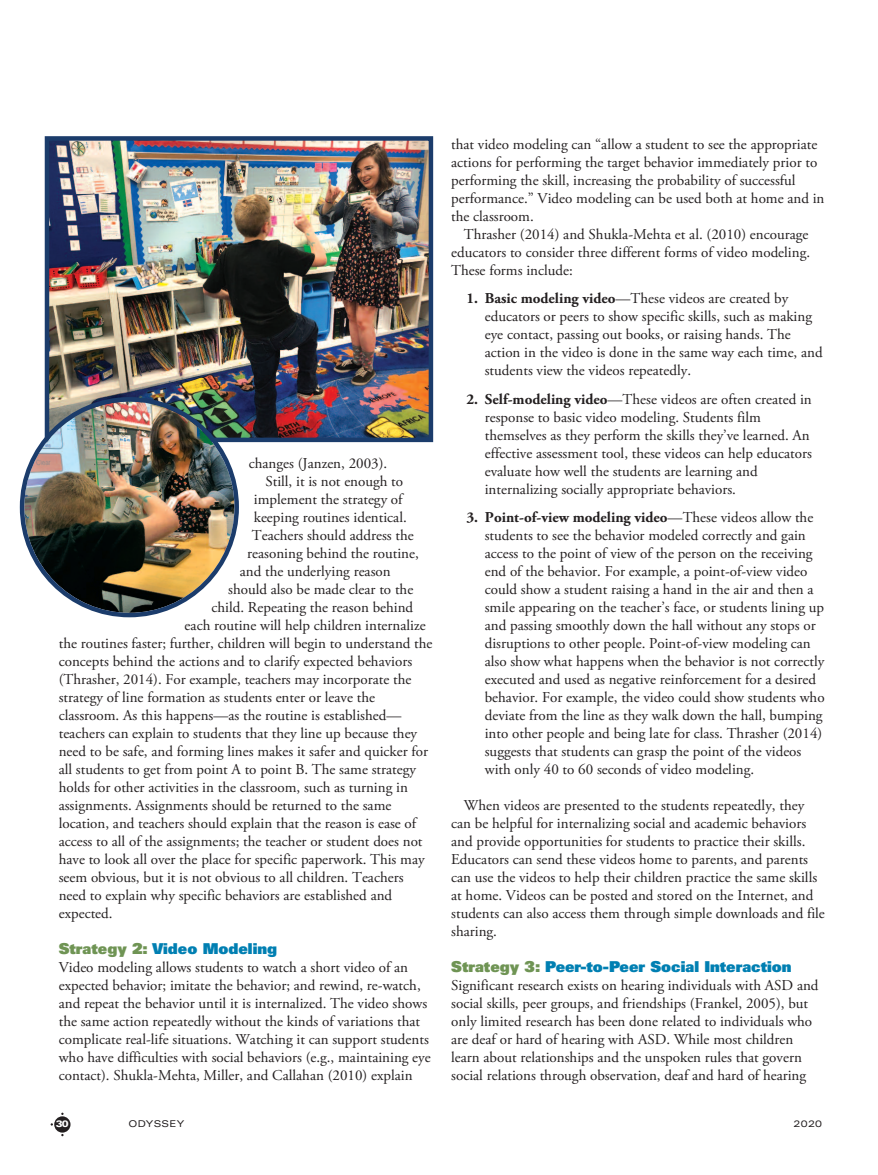
<style>
.page{position:relative;width:878px;height:1175px;background:#fff}
.page>*{position:absolute;margin:0;border:0;box-sizing:border-box;transform-origin:0 0}
.t1{font:15px/18px "Adobe Garamond Pro";color:#231f20}
.t2{font:900 15px "Univers";color:#007fb2}
.t3{font:expanded 9.3px "Univers";letter-spacing:.035em;color:#231f20}
.t4{font:900 expanded 9.3px "Univers";color:#fff}
.s1{color:#6f9454}
.s2{font-weight:700}
</style>
<div class="page">
<div style="left:54px;top:1116px;width:16px;height:16px;background:#231f20;border-radius:50%"></div>
<img style="left:50px;top:141px;width:378px;height:296px">
<div style="left:45px;top:136px;width:388px;height:306px;border:4px solid #1b3c6b"></div>
<img style="left:20px;top:397px;width:219px;height:220px">
<p class="t1" style="left:249px;top:455px;width:140px">changes (Janzen, 2003).</p>
<p class="t1" style="left:265px;top:473px;width:139px">Still, it is not enough to</p>
<p class="t1" style="left:254px;top:491px;width:150px">implement the strategy of</p>
<p class="t1" style="left:254px;top:509px;width:154px">keeping routines identical.</p>
<p class="t1" style="left:252px;top:527px;width:163px">Teachers should address the</p>
<p class="t1" style="left:247px;top:545px;width:173px">reasoning behind the routine,</p>
<p class="t1" style="left:240px;top:563px;width:152px">and the underlying reason</p>
<p class="t1" style="left:228px;top:581px;width:187px">should also be made clear to the</p>
<p class="t1" style="left:211px;top:599px;width:203px">child. Repeating the reason behind</p>
<p class="t1" style="left:185px;top:617px;width:242px">each routine will help children internalize</p>
<p class="t1" style="left:59px;top:635px;width:375px">the routines faster; further, children will begin to understand the</p>
<p class="t1" style="left:59px;top:653px;width:355px">concepts behind the actions and to clarify expected behaviors</p>
<p class="t1" style="left:59px;top:671px;width:354px">(Thrasher, 2014). For example, teachers may incorporate the</p>
<p class="t1" style="left:59px;top:689px;width:318px">strategy of line formation as students enter or leave the</p>
<p class="t1" style="left:59px;top:707px;width:344px">classroom. As this happens—as the routine is established—</p>
<p class="t1" style="left:59px;top:725px;width:360px">teachers can explain to students that they line up because they</p>
<p class="t1" style="left:59px;top:743px;width:371px">need to be safe, and forming lines makes it safer and quicker for</p>
<p class="t1" style="left:59px;top:761px;width:359px">all students to get from point A to point B. The same strategy</p>
<p class="t1" style="left:59px;top:779px;width:350px">holds for other activities in the classroom, such as turning in</p>
<p class="t1" style="left:59px;top:797px;width:334px">assignments. Assignments should be returned to the same</p>
<p class="t1" style="left:59px;top:815px;width:359px">location, and teachers should explain that the reason is ease of</p>
<p class="t1" style="left:59px;top:833px;width:365px">access to all of the assignments; the teacher or student does not</p>
<p class="t1" style="left:59px;top:851px;width:367px">have to look all over the place for specific paperwork. This may</p>
<p class="t1" style="left:59px;top:869px;width:346px">seem obvious, but it is not obvious to all children. Teachers</p>
<p class="t1" style="left:59px;top:887px;width:335px">need to explain why specific behaviors are established and</p>
<p class="t1" style="left:59px;top:905px;width:55px">expected.</p>
<p class="t2" style="left:59px;top:943px;width:220px"><span class="s1">Strategy 2:</span> Video Modeling</p>
<p class="t1" style="left:59px;top:959px;width:373px">Video modeling allows students to watch a short video of an expected behavior; imitate the behavior; and rewind, re-watch, and repeat the behavior until it is internalized. The video shows the same action repeatedly without the kinds of variations that complicate real-life situations. Watching it can support students who have difficulties with social behaviors (e.g., maintaining eye contact). Shukla-Mehta, Miller, and Callahan (2010) explain</p>
<p class="t1" style="left:451px;top:136px;width:375px">that video modeling can “allow a student to see the appropriate actions for performing the target behavior immediately prior to performing the skill, increasing the probability of successful performance.” Video modeling can be used both at home and in the classroom.</p>
<p class="t1" style="left:451px;top:226px;width:360px;text-align:justify;text-indent:13px">Thrasher (2014) and Shukla-Mehta et al. (2010) encourage educators to consider three different forms of video modeling.<br>These forms include:</p>
<p class="t1" style="left:485px;top:291px;width:339px;text-indent:-18px"><span class="s2">1. Basic modeling video</span>—These videos are created by educators or peers to show specific skills, such as making eye contact, passing out books, or raising hands. The action in the video is done in the same way each time, and students view the videos repeatedly.</p>
<p class="t1" style="left:485px;top:391px;width:329px;text-indent:-18px"><span class="s2">2. Self-modeling video</span>—These videos are often created in response to basic video modeling. Students film themselves as they perform the skills they’ve learned. An effective assessment tool, these videos can help educators evaluate how well the students are learning and internalizing socially appropriate behaviors.</p>
<p class="t1" style="left:485px;top:510px;width:341px;text-indent:-18px"><span class="s2">3. Point-of-view modeling video</span>—These videos allow the students to see the behavior modeled correctly and gain access to the point of view of the person on the receiving end of the behavior. For example, a point-of-view video could show a student raising a hand in the air and then a smile appearing on the teacher’s face, or students lining up and passing smoothly down the hall without any stops or disruptions to other people. Point-of-view modeling can also show what happens when the behavior is not correctly executed and used as negative reinforcement for a desired behavior. For example, the video could show students who deviate from the line as they walk down the hall, bumping into other people and being late for class. Thrasher (2014) suggests that students can grasp the point of the videos with only 40 to 60 seconds of video modeling.</p>
<p class="t1" style="left:451px;top:798px;width:375px;text-indent:13px">When videos are presented to the students repeatedly, they can be helpful for internalizing social and academic behaviors and provide opportunities for students to practice their skills.<br>Educators can send these videos home to parents, and parents can use the videos to help their children practice the same skills at home. Videos can be posted and stored on the Internet, and students can also access them through simple downloads and file sharing.</p>
<p class="t2" style="left:451px;top:961px;width:342px"><span class="s1">Strategy 3:</span> Peer-to-Peer Social Interaction</p>
<p class="t1" style="left:451px;top:978px;width:369px">Significant research exists on hearing individuals with ASD and social skills, peer groups, and friendships (Frankel, 2005), but only limited research has been done related to individuals who are deaf or hard of hearing with ASD. While most children learn about relationships and the unspoken rules that govern social relations through observation, deaf and hard of hearing</p>
<p class="t4" style="left:56px;top:1120px;width:14px">30</p>
<p class="t3" style="left:128px;top:1120px;width:57px">ODYSSEY</p>
<p class="t3" style="left:793px;top:1120px;width:30px">2020</p>
</div>
